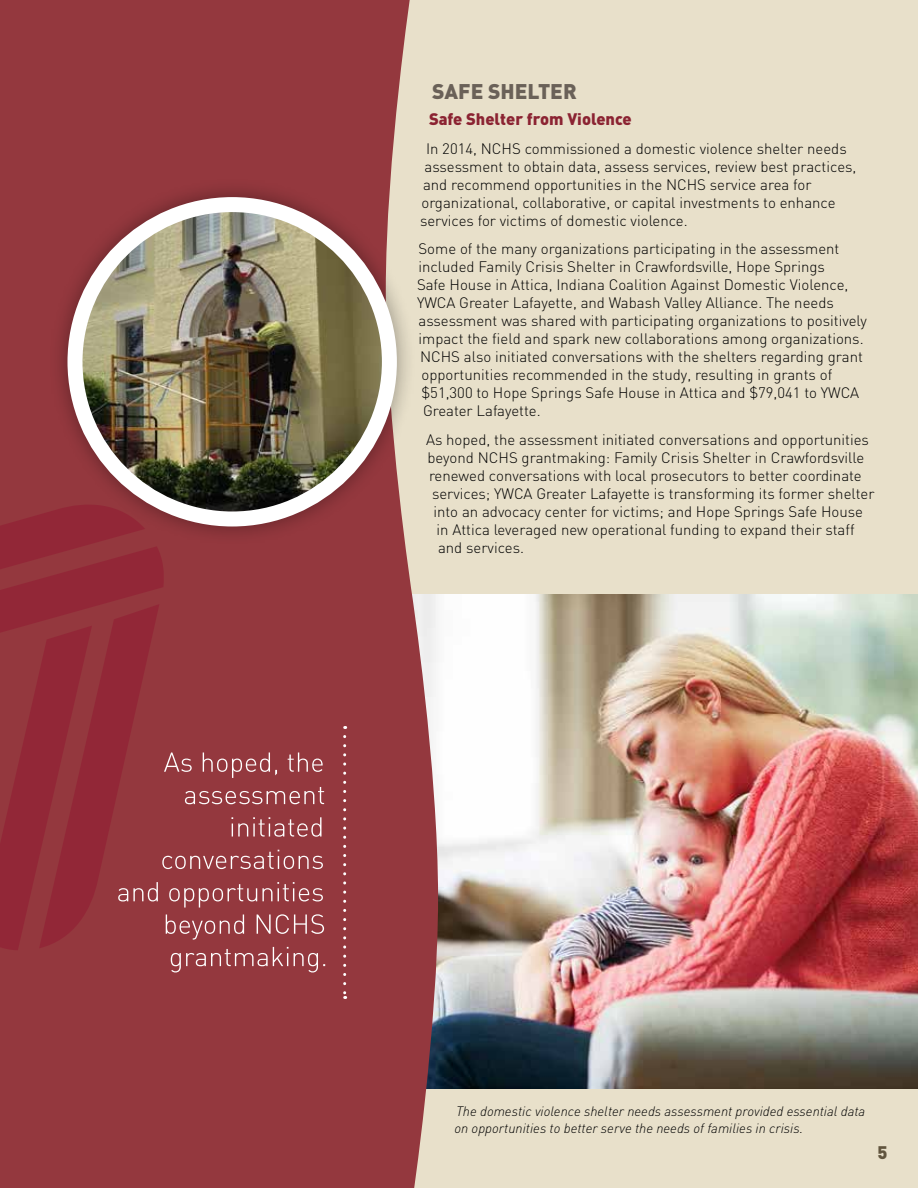
<style>
.page{position:relative;width:918px;height:1188px;background:#e8e0ca}
.page>*{position:absolute;margin:0;border:0;box-sizing:border-box;transform-origin:0 0}
.t1{font:900 21px "DIN";color:#6a6158}
.t2{font:900 18px "DIN";color:#61553e}
.t3{font:900 16.5px "DIN";color:#8b2332}
.t4{font:300 15px "DIN";color:#000}
.t5{font:italic 300 13.5px/16.2px "DIN";color:#000}
</style>
<div class="page">
<img style="left:438px;top:594px;width:480px;height:495px">
<svg style="left:0;top:0;width:438px;height:1188px;background:#9a464a"></svg>
<div style="left:49px;top:178px;width:367px;height:367px;background:#000;opacity:.35"></div>
<img style="left:75px;top:205px;width:314px;height:314px;border-radius:157px">
<div style="left:68px;top:197px;width:329px;height:329px;border:15px solid #fff;border-radius:50%"></div>
<svg style="left:343px;top:736px;width:3px;height:263px"></svg>
<svg style="left:0;top:501px;width:325px;height:471px;background:#963b43"></svg>
<h1 class="t1" style="left:432px;top:77px;width:146px">SAFE SHELTER</h1>
<p class="t3" style="left:429px;top:108px;width:204px">Safe Shelter from Violence</p>
<p class="t4" style="left:426px;top:139px;width:422px">In 2014, NCHS commissioned a domestic violence shelter needs</p>
<p class="t4" style="left:424px;top:157px;width:433px">assessment to obtain data, assess services, review best practices,</p>
<p class="t4" style="left:423px;top:175px;width:390px">and recommend opportunities in the NCHS service area for</p>
<p class="t4" style="left:422px;top:193px;width:416px">organizational, collaborative, or capital investments to enhance</p>
<p class="t4" style="left:420px;top:211px;width:269px">services for victims of domestic violence.</p>
<p class="t4" style="left:418px;top:240px;width:423px">Some of the many organizations participating in the assessment</p>
<p class="t4" style="left:418px;top:258px;width:408px">included Family Crisis Shelter in Crawfordsville, Hope Springs</p>
<p class="t4" style="left:417px;top:276px;width:433px">Safe House in Attica, Indiana Coalition Against Domestic Violence,</p>
<p class="t4" style="left:417px;top:294px;width:418px">YWCA Greater Lafayette, and Wabash Valley Alliance. The needs</p>
<p class="t4" style="left:418px;top:312px;width:450px">assessment was shared with participating organizations to positively</p>
<p class="t4" style="left:418px;top:330px;width:447px">impact the field and spark new collaborations among organizations.</p>
<p class="t4" style="left:420px;top:348px;width:445px">NCHS also initiated conversations with the shelters regarding grant</p>
<p class="t4" style="left:422px;top:366px;width:412px">opportunities recommended in the study, resulting in grants of</p>
<p class="t4" style="left:422px;top:384px;width:439px">$51,300 to Hope Springs Safe House in Attica and $79,041 to YWCA</p>
<p class="t4" style="left:423px;top:402px;width:119px">Greater Lafayette.</p>
<p class="t4" style="left:426px;top:431px;width:445px">As hoped, the assessment initiated conversations and opportunities</p>
<p class="t4" style="left:428px;top:449px;width:438px">beyond NCHS grantmaking: Family Crisis Shelter in Crawfordsville</p>
<p class="t4" style="left:429px;top:467px;width:434px">renewed conversations with local prosecutors to better coordinate</p>
<p class="t4" style="left:432px;top:485px;width:444px">services; YWCA Greater Lafayette is transforming its former shelter</p>
<p class="t4" style="left:434px;top:503px;width:431px">into an advocacy center for victims; and Hope Springs Safe House</p>
<p class="t4" style="left:436px;top:521px;width:420px">in Attica leveraged new operational funding to expand their staff</p>
<p class="t4" style="left:438px;top:539px;width:88px">and services.</p>
<p class="t5" style="left:455px;top:1103px;width:412px">The domestic violence shelter needs assessment provided essential data on opportunities to better serve the needs of families in crisis.</p>
<p class="t2" style="left:877px;top:1140px;width:12px">5</p>
</div>
